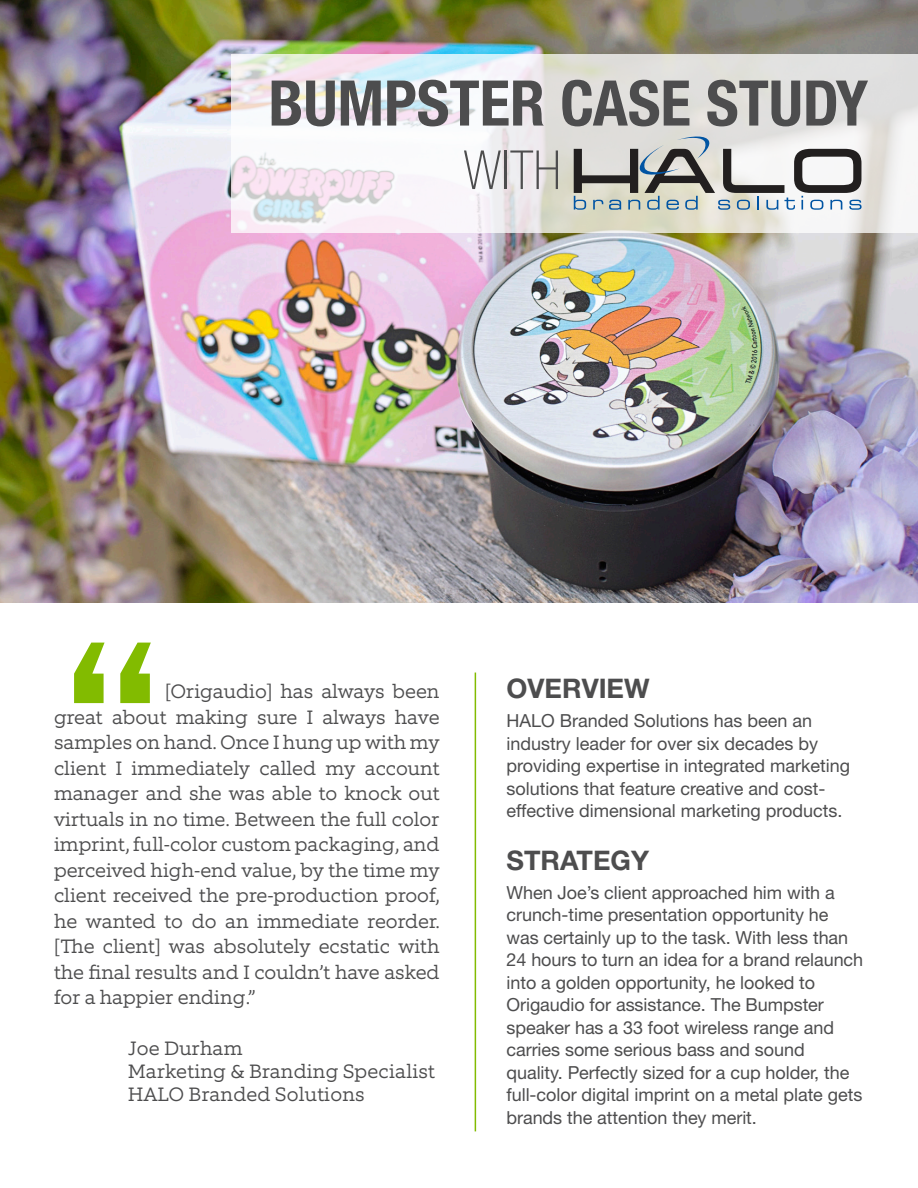
<style>
.page{position:relative;width:918px;height:1188px;background:#fff}
.page>*{position:absolute;margin:0;border:0;box-sizing:border-box;transform-origin:0 0}
.t1{font:250.05px "Trade Gothic Bold Cond Twenty";color:#82bb00}
.t2{font:700 condensed 63px "Helvetica Neue LT Std";color:#4d4d4e}
.t3{font:100 condensed 54px "Helvetica Neue LT Std";color:#4d4d4e}
.t4{font:700 27px "Helvetica Neue LT Std";color:#4d4d4e}
.t5{font:300 19.5px/25.5px "Equip Slab";color:#4d4d4e;text-align:justify}
.t6{font:18px/22.5px "Helvetica Neue LT Std";letter-spacing:-.005em;color:#4d4d4e}
</style>
<div class="page">
<img style="left:0;top:0;width:918px;height:603px">
<svg style="left:231px;top:54px;width:687px;height:179px"></svg>
<hr style="left:475px;top:673px;width:1px;height:458px;background:#82bb00">
<svg style="left:574px;top:135px;width:288px;height:75px"></svg>
<p class="t2" style="left:268px;top:65px;width:601px">BUMPSTER CASE STUDY</p>
<p class="t3" style="left:463px;top:140px;width:99px">WITH</p>
<p class="t1" style="left:57px;top:585px;width:113px">“</p>
<p class="t5" style="left:54px;top:679px;width:387px;text-indent:111px">[Origaudio] has always been great about making sure I always have samples on hand. Once I hung up with my client I immediately called my account manager and she was able to knock out virtuals in no time. Between the full color imprint, full-color custom packaging, and perceived high-end value, by the time my client received the pre-production proof, he wanted to do an immediate reorder. [The client] was absolutely ecstatic with the final results and I couldn’t have asked for a happier ending.”</p>
<p class="t5" style="left:128px;top:1036px;width:308px;line-height:23.4px;text-align:left">Joe Durham<br>Marketing &amp; Branding Specialist<br>HALO Branded Solutions</p>
<p class="t4" style="left:507px;top:671px;width:145px">OVERVIEW</p>
<p class="t6" style="left:507px;top:709px;width:345px">HALO Branded Solutions has been an industry leader for over six decades by providing expertise in integrated marketing solutions that feature creative and cost&shy;effective dimensional marketing products.</p>
<p class="t4" style="left:507px;top:843px;width:144px">STRATEGY</p>
<p class="t6" style="left:507px;top:881px;width:358px">When Joe’s client approached him with a crunch-time presentation opportunity he was certainly up to the task. With less than 24 hours to turn an idea for a brand relaunch into a golden opportunity, he looked to Origaudio for assistance. The Bumpster speaker has a 33 foot wireless range and carries some serious bass and sound quality. Perfectly sized for a cup holder, the full-color digital imprint on a metal plate gets brands the attention they merit.</p>
</div>
